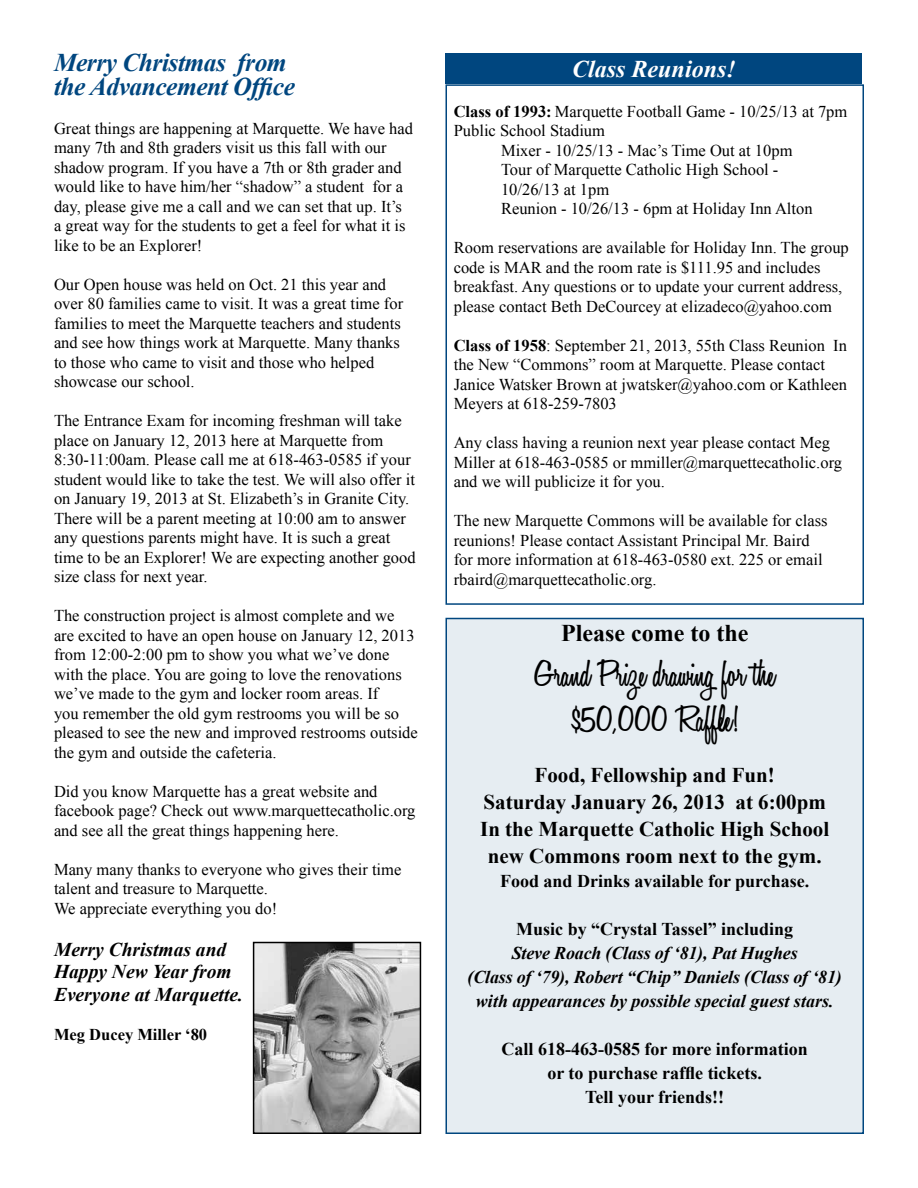
<style>
.page{position:relative;width:918px;height:1188px;background:#fff}
.page>*{position:absolute;margin:0;border:0;box-sizing:border-box;transform-origin:0 0}
.t1{font:600 39px/45px "Honey Script";color:#000;text-align:center}
.t2{font:italic 700 25.5px/24px "Times New Roman";letter-spacing:-.02em;color:#00467f}
.t3{font:700 24px "Times New Roman";color:#000}
.t4{font:italic 700 24px "Times New Roman";color:#fff}
.t5{font:700 21px/27px "Times New Roman";color:#000;text-align:center}
.t6{font:italic 700 19.5px/22.5px "Times New Roman";color:#000}
.t7{font:700 18px/24px "Times New Roman";color:#000;text-align:center}
.t8{font:italic 700 18px/24px "Times New Roman";letter-spacing:-.01em;color:#000;text-align:center}
.t9{font:16.5px/19.5px "Times New Roman";color:#000}
.t10{font:700 16.5px "Times New Roman";color:#000}
.s1{font-weight:700}
</style>
<div class="page">
<img style="left:256px;top:945px;width:162px;height:186px">
<div style="left:253px;top:942px;width:168px;height:192px;border:2px solid #000"></div>
<div style="left:446px;top:619px;width:417px;height:514px;background:#e6edf2"></div>
<div style="left:446px;top:618px;width:418px;height:516px;border:2px solid #00467f"></div>
<div style="left:446px;top:84px;width:418px;height:521px;border:2px solid #00467f"></div>
<div style="left:446px;top:53px;width:416px;height:31px;background:#00467f"></div>
<h2 class="t2" style="left:54px;top:49px;width:242px">Merry Christmas from the Advancement Office</h2>
<p class="t9" style="left:54px;top:118px;width:360px">Great things are happening at Marquette. We have had many 7th and 8th graders visit us this fall with our shadow program. If you have a 7th or 8th grader and would like to have him/her “shadow” a student for a day, please give me a call and we can set that up. It’s a great way for the students to get a feel for what it is like to be an Explorer!</p>
<p class="t9" style="left:54px;top:274px;width:351px">Our Open house was held on Oct. 21 this year and over 80 families came to visit. It was a great time for families to meet the Marquette teachers and students and see how things work at Marquette. Many thanks to those who came to visit and those who helped showcase our school.</p>
<p class="t9" style="left:54px;top:411px;width:363px">The Entrance Exam for incoming freshman will take place on January 12, 2013 here at Marquette from 8:30-11:00am. Please call me at 618-463-0585 if your student would like to take the test. We will also offer it on January 19, 2013 at St. Elizabeth’s in Granite City.<br>There will be a parent meeting at 10:00 am to answer any questions parents might have. It is such a great time to be an Explorer! We are expecting another good size class for next year.</p>
<p class="t9" style="left:54px;top:606px;width:365px">The construction project is almost complete and we are excited to have an open house on January 12, 2013 from 12:00-2:00 pm to show you what we’ve done with the place. You are going to love the renovations we’ve made to the gym and locker room areas. If<br>you remember the old gym restrooms you will be so pleased to see the new and improved restrooms outside the gym and outside the cafeteria.</p>
<p class="t9" style="left:54px;top:781px;width:363px">Did you know Marquette has a great website and facebook page? Check out www.marquettecatholic.org and see all the great things happening here.</p>
<p class="t9" style="left:54px;top:859px;width:349px">Many many thanks to everyone who gives their time talent and treasure to Marquette.<br>We appreciate everything you do!</p>
<p class="t6" style="left:54px;top:937px;width:191px">Merry Christmas and<br>Happy New Year from<br>Everyone at Marquette.</p>
<p class="t10" style="left:54px;top:1023px;width:155px">Meg Ducey Miller ‘80</p>
<h3 class="t4" style="left:572px;top:52px;width:165px">Class Reunions!</h3>
<p class="t9" style="left:454px;top:101px;width:395px"><span class="s1">Class of 1993:</span> Marquette Football Game - 10/25/13 at 7pm</p>
<p class="t9" style="left:454px;top:121px;width:153px">Public School Stadium</p>
<p class="t9" style="left:501px;top:140px;width:293px">Mixer - 10/25/13 - Mac’s Time Out at 10pm</p>
<p class="t9" style="left:501px;top:160px;width:279px">Tour of Marquette Catholic High School -</p>
<p class="t9" style="left:501px;top:179px;width:110px">10/26/13 at 1pm</p>
<p class="t9" style="left:501px;top:199px;width:313px">Reunion - 10/26/13 - 6pm at Holiday Inn Alton</p>
<p class="t9" style="left:454px;top:238px;width:397px">Room reservations are available for Holiday Inn. The group code is MAR and the room rate is $111.95 and includes breakfast. Any questions or to update your current address, please contact Beth DeCourcey at elizadeco@yahoo.com</p>
<p class="t9" style="left:454px;top:335px;width:395px"><span class="s1">Class of 1958</span>: September 21, 2013, 55th Class Reunion In the New “Commons” room at Marquette. Please contact Janice Watsker Brown at jwatsker@yahoo.com or Kathleen Meyers at 618-259-7803</p>
<p class="t9" style="left:454px;top:433px;width:390px">Any class having a reunion next year please contact Meg<br>Miller at 618-463-0585 or mmiller@marquettecatholic.org and we will publicize it for you.</p>
<p class="t9" style="left:454px;top:511px;width:375px">The new Marquette Commons will be available for class reunions! Please contact Assistant Principal Mr. Baird for more information at 618-463-0580 ext. 225 or email rbaird@marquettecatholic.org.</p>
<h3 class="t3" style="left:561px;top:616px;width:189px">Please come to the</h3>
<h1 class="t1" style="left:534px;top:653px;width:242px">Grand Prize drawing for the $50,000 Rafflee!</h1>
<p class="t5" style="left:480px;top:761px;width:351px">Food, Fellowship and Fun!<br>Saturday January 26, 2013 at 6:00pm<br>In the Marquette Catholic High School new Commons room next to the gym.</p>
<p class="t7" style="left:500px;top:869px;width:311px">Food and Drinks available for purchase.</p>
<p class="t7" style="left:516px;top:917px;width:279px">Music by “Crystal Tassel” including</p>
<p class="t8" style="left:468px;top:940px;width:376px">Steve Roach (Class of ‘81), Pat Hughes<br>(Class of ‘79), Robert “Chip” Daniels (Class of ‘81) with appearances by possible special guest stars.</p>
<p class="t7" style="left:502px;top:1037px;width:308px">Call 618-463-0585 for more information or to purchase raffle tickets.<br>Tell your friends!!</p>
</div>
